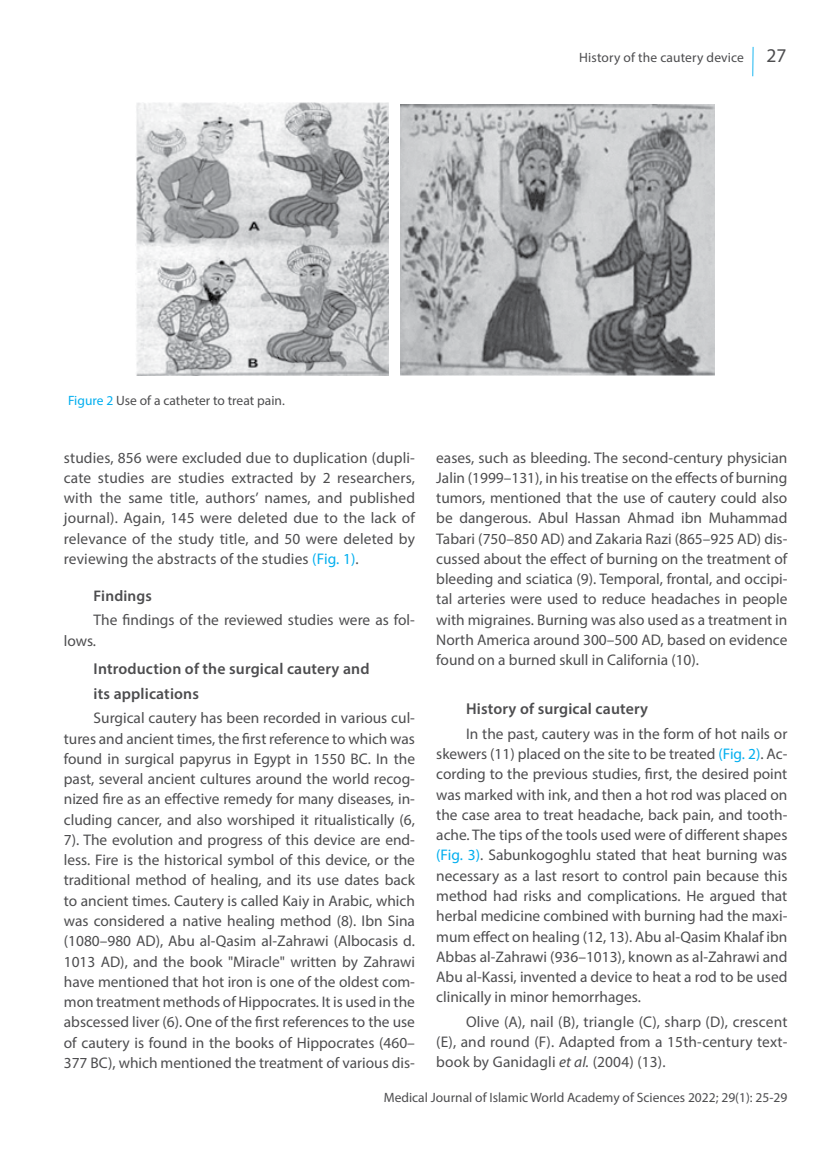
<style>
.page{position:relative;width:830px;height:1149px;background:#fff}
.page>*{position:absolute;margin:0;border:0;box-sizing:border-box;transform-origin:0 0}
.t1{font:600 15.75px/24.5px "Myriad Pro";letter-spacing:.01em;color:#4d4d4f}
.t2{font:15.3px/20.2px "Myriad Pro";color:#4d4d4f;text-align:justify}
.t3{font:600 15.3px "Myriad Pro";letter-spacing:.01em;color:#4d4d4f}
.t4{font:13.5px "Myriad Pro";color:#4d4d4f}
.s1{font-size:19.5px}
.s2{color:#00aeef}
.s3{font-style:italic}
</style>
<div class="page">
<hr style="left:751px;top:47px;width:2px;height:29px;background:#00aeef">
<img style="left:136px;top:102px;width:252px;height:273px">
<img style="left:400px;top:104px;width:314px;height:271px">
<p class="t4" style="left:579px;top:49px;width:209px">History of the cautery device <span class="s1">27</span></p>
<p class="t4" style="left:68px;top:392px;width:218px"><span class="s2">Figure 2</span> Use of a catheter to treat pain.</p>
<p class="t2" style="left:64px;top:447px;width:352px">studies, 856 were excluded due to duplication (dupli&shy;cate studies are studies extracted by 2 researchers, with the same title, authors’ names, and published journal). Again, 145 were deleted due to the lack of relevance of the study title, and 50 were deleted by reviewing the abstracts of the studies <span class="s2">(Fig. 1)</span>.</p>
<p class="t3" style="left:94px;top:585px;width:60px">Findings</p>
<p class="t2" style="left:64px;top:609px;width:352px;text-indent:30px">The findings of the reviewed studies were as fol&shy;lows.</p>
<p class="t1" style="left:94px;top:656px;width:277px">Introduction of the surgical cautery and its applications</p>
<p class="t2" style="left:64px;top:707px;width:352px;text-indent:30px">Surgical cautery has been recorded in various cul&shy;tures and ancient times, the first reference to which was found in surgical papyrus in Egypt in 1550 BC. In the past, several ancient cultures around the world recog&shy;nized fire as an effective remedy for many diseases, in&shy;cluding cancer, and also worshiped it ritualistically (6, 7). The evolution and progress of this device are end&shy;less. Fire is the historical symbol of this device, or the traditional method of healing, and its use dates back to ancient times. Cautery is called Kaiy in Arabic, which was considered a native healing method (8). Ibn Sina (1080–980 AD), Abu al-Qasim al-Zahrawi (Albocasis d.<br>1013 AD), and the book "Miracle" written by Zahrawi have mentioned that hot iron is one of the oldest com&shy;mon treatment methods of Hippocrates. It is used in the abscessed liver (6). One of the first references to the use of cautery is found in the books of Hippocrates (460– 377 BC), which mentioned the treatment of various dis-</p>
<p class="t2" style="left:436px;top:447px;width:352px">eases, such as bleeding. The second-century physician Jalin (1999–131), in his treatise on the effects of burning tumors, mentioned that the use of cautery could also be dangerous. Abul Hassan Ahmad ibn Muhammad Tabari (750–850 AD) and Zakaria Razi (865–925 AD) dis&shy;cussed about the effect of burning on the treatment of bleeding and sciatica (9). Temporal, frontal, and occipi&shy;tal arteries were used to reduce headaches in people with migraines. Burning was also used as a treatment in North America around 300–500 AD, based on evidence found on a burned skull in California (10).</p>
<p class="t1" style="left:466px;top:696px;width:183px">History of surgical cautery</p>
<p class="t2" style="left:436px;top:723px;width:352px;text-indent:30px">In the past, cautery was in the form of hot nails or skewers (11) placed on the site to be treated <span class="s2">(Fig. 2)</span>. Ac&shy;cording to the previous studies, first, the desired point was marked with ink, and then a hot rod was placed on the case area to treat headache, back pain, and tooth&shy;ache. The tips of the tools used were of different shapes <span class="s2">(Fig. 3)</span>. Sabunkogoghlu stated that heat burning was necessary as a last resort to control pain because this method had risks and complications. He argued that herbal medicine combined with burning had the maxi&shy;mum effect on healing (12, 13). Abu al-Qasim Khalaf ibn Abbas al-Zahrawi (936–1013), known as al-Zahrawi and Abu al-Kassi, invented a device to heat a rod to be used clinically in minor hemorrhages.</p>
<p class="t2" style="left:436px;top:1010px;width:352px;text-indent:30px">Olive (A), nail (B), triangle (C), sharp (D), crescent (E), and round (F). Adapted from a 15th-century text&shy;book by Ganidagli <span class="s3">et al.</span> (2004) (13).</p>
<p class="t4" style="left:383px;top:1088px;width:405px">Medical Journal of Islamic World Academy of Sciences 2022; 29(1): 25-29</p>
</div>
